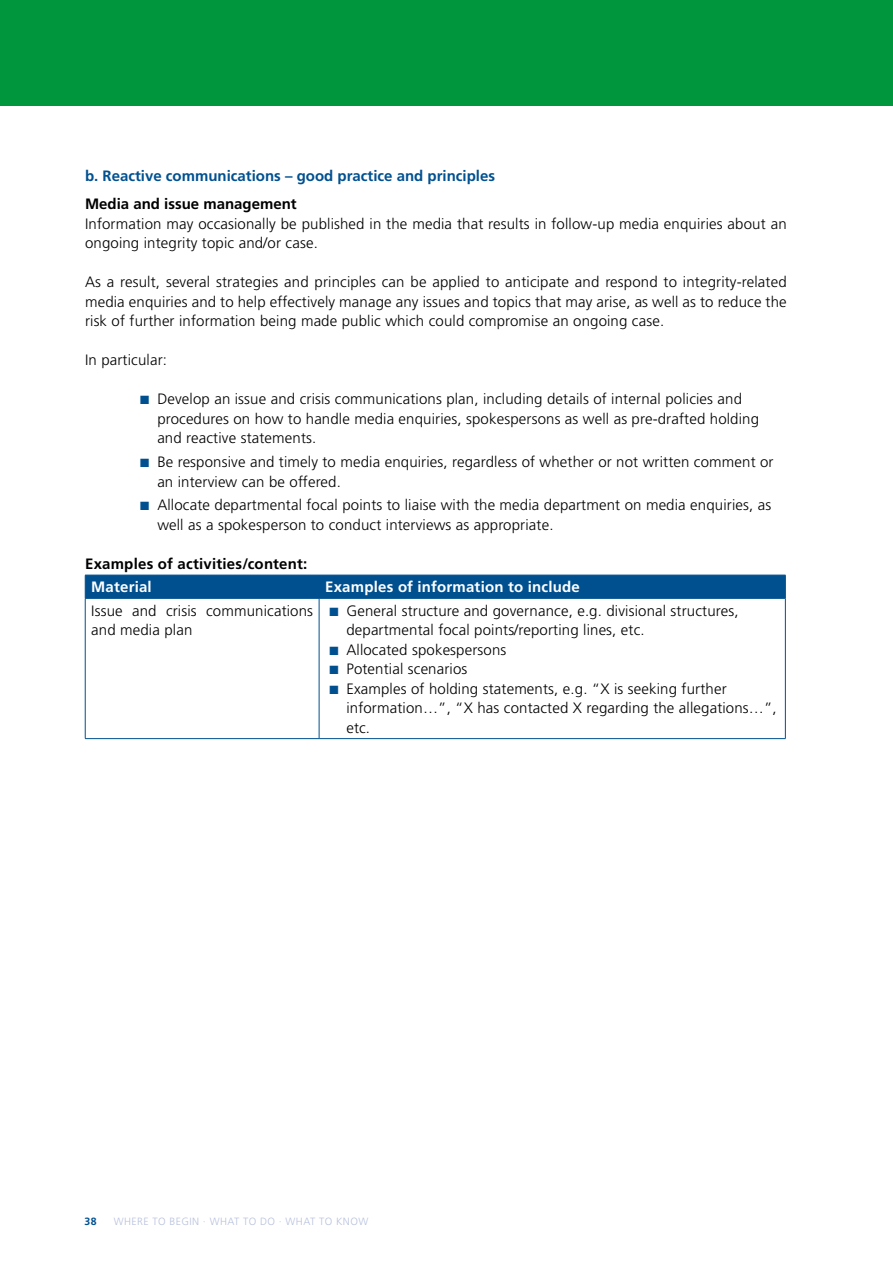
<style>
.page{position:relative;width:893px;height:1263px;background:#fff}
.page>*{position:absolute;margin:0;border:0;box-sizing:border-box;transform-origin:0 0}
.t1{font:300 15px/19.5px "Frutiger LT Pro";letter-spacing:.01em;color:#000}
.t2{font:700 15px "Frutiger LT Pro";letter-spacing:.01em;color:#000}
.t3{font:700 15px "Frutiger LT Pro";color:#005090}
.t4{font:700 15px "Frutiger LT Pro";letter-spacing:.015em;color:#fff}
.t5{font:300 10.5px "Frutiger LT Pro";letter-spacing:.04em;color:#b7c1dd}
.t6{font:700 10.5px "Frutiger LT Pro";color:#005090}
.s1{color:#005090}
</style>
<div class="page">
<div style="left:0;top:0;width:893px;height:106px;background:#00963e"></div>
<hr style="left:85px;top:598px;width:1px;height:140px;background:#005090">
<hr style="left:319px;top:598px;width:1px;height:140px;background:#005090">
<hr style="left:785px;top:598px;width:1px;height:140px;background:#005090">
<hr style="left:85px;top:738px;width:234px;height:1px;background:#005090">
<hr style="left:319px;top:738px;width:466px;height:1px;background:#005090">
<hr style="left:85px;top:598px;width:234px;height:1px;background:#005090">
<div style="left:85px;top:575px;width:701px;height:23px;background:#005090"></div>
<hr style="left:319px;top:598px;width:466px;height:1px;background:#005090">
<p class="t3" style="left:85px;top:167px;width:412px">b. Reactive communications – good practice and principles</p>
<p class="t2" style="left:85px;top:195px;width:213px">Media and issue management</p>
<p class="t1" style="left:85px;top:214px;width:703px">Information may occasionally be published in the media that results in follow-up media enquiries about an ongoing integrity topic and/or case.</p>
<p class="t1" style="left:85px;top:272px;width:703px;text-align:justify">As a result, several strategies and principles can be applied to anticipate and respond to integrity-related media enquiries and to help effectively manage any issues and topics that may arise, as well as to reduce the risk of further information being made public which could compromise an ongoing case.</p>
<p class="t1" style="left:85px;top:350px;width:83px">In particular:</p>
<p class="t1" style="left:157px;top:389px;width:603px;text-indent:-17px"><span class="s1">■</span> Develop an issue and crisis communications plan, including details of internal policies and procedures on how to handle media enquiries, spokespersons as well as pre-drafted holding and reactive statements.</p>
<p class="t1" style="left:157px;top:452px;width:618px;text-indent:-17px"><span class="s1">■</span> Be responsive and timely to media enquiries, regardless of whether or not written comment or an interview can be offered.</p>
<p class="t1" style="left:157px;top:495px;width:615px;text-indent:-17px"><span class="s1">■</span> Allocate departmental focal points to liaise with the media department on media enquiries, as well as a spokesperson to conduct interviews as appropriate.</p>
<p class="t2" style="left:85px;top:555px;width:224px">Examples of activities/content:</p>
<p class="t4" style="left:91px;top:578px;width:62px">Material</p>
<p class="t4" style="left:325px;top:578px;width:256px">Examples of information to include</p>
<p class="t1" style="left:91px;top:601px;width:223px">Issue and crisis communications and media plan</p>
<p class="t1" style="left:346px;top:601px;width:394px;text-indent:-17px"><span class="s1">■</span> General structure and governance, e.g. divisional structures, departmental focal points/reporting lines, etc.</p>
<p class="t1" style="left:329px;top:640px;width:179px"><span class="s1">■</span> Allocated spokespersons</p>
<p class="t1" style="left:329px;top:659px;width:140px"><span class="s1">■</span> Potential scenarios</p>
<p class="t1" style="left:346px;top:679px;width:432px;text-indent:-17px"><span class="s1">■</span> Examples of holding statements, e.g. “X is seeking further information…”, “X has contacted X regarding the allegations…”, etc.</p>
<p class="t6" style="left:85px;top:1215px;width:14px">38</p>
<p class="t5" style="left:114px;top:1215px;width:256px">WHERE TO BEGIN · WHAT TO DO · WHAT TO KNOW</p>
</div>
